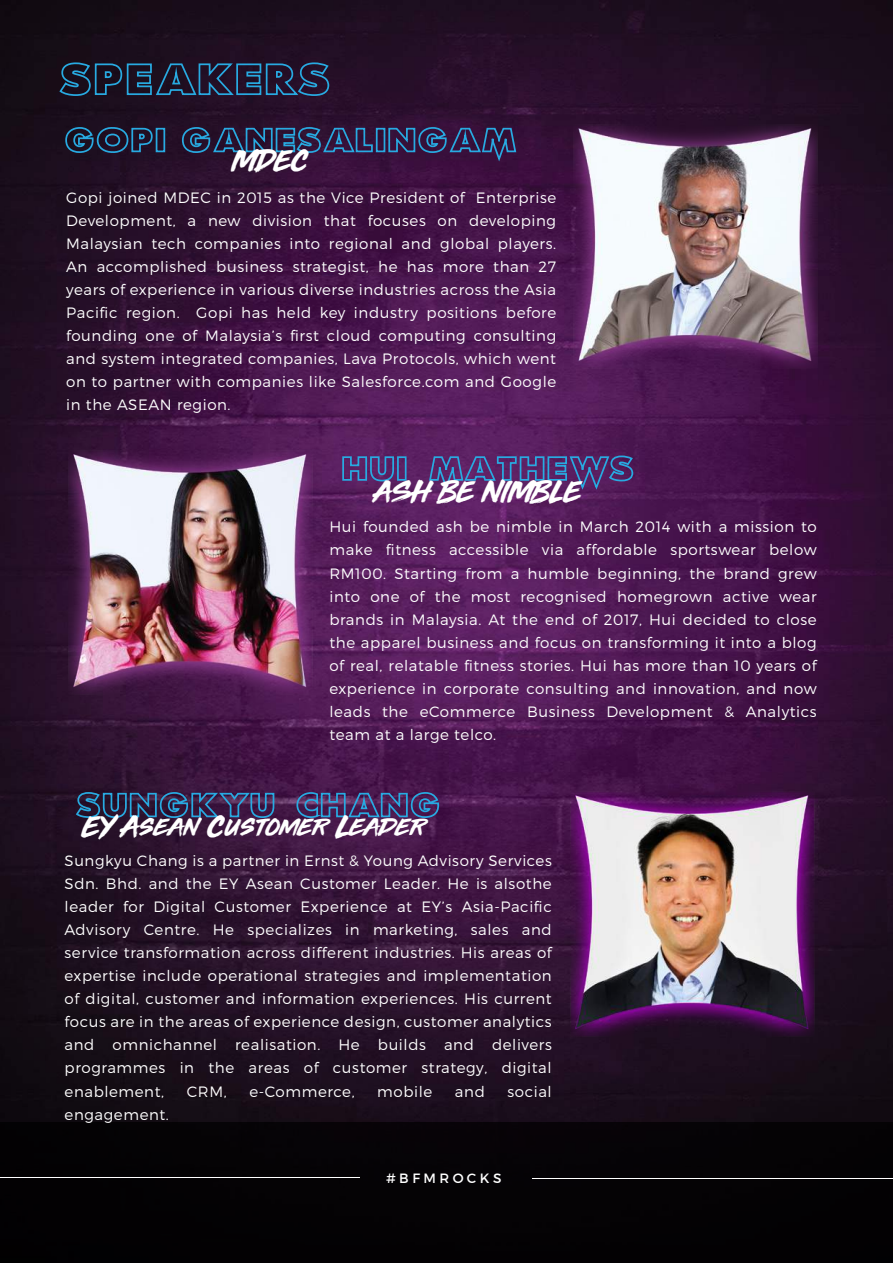
<style>
.page{position:relative;width:893px;height:1263px;background:#fff}
.page>*{position:absolute;margin:0;border:0;box-sizing:border-box;transform-origin:0 0}
.t1{font:28.5px "Third Rail";color:#fff;scale:1.05 1}
.t2{font:300 15px/23.1px "Montserrat";letter-spacing:.04em;color:#fff;text-align:justify}
.t3{font:13.5px "Montserrat";letter-spacing:.26em;color:#fff}
</style>
<div class="page">
<img style="left:0;top:0;width:892px;height:1122px">
<svg style="left:64px;top:126px;width:90px;height:28px;background:#21344f"></svg>
<div style="left:156px;top:128px;width:9px;height:24px;border:2px solid #28aae1"></div>
<svg style="left:181px;top:123px;width:193px;height:31px;background:#2b3458"></svg>
<div style="left:376px;top:128px;width:9px;height:24px;border:2px solid #28aae1"></div>
<svg style="left:387px;top:115px;width:130px;height:53px;background:#342450"></svg>
<svg style="left:58px;top:60px;width:272px;height:37px;background:#212e48"></svg>
<img style="left:556px;top:106px;width:278px;height:278px">
<svg style="left:341px;top:455px;width:54px;height:27px"></svg>
<div style="left:397px;top:456px;width:10px;height:25px;border:2px solid #28aae1"></div>
<svg style="left:428px;top:441px;width:206px;height:56px;background:#533272"></svg>
<img style="left:51px;top:431px;width:278px;height:278px">
<div style="left:0;top:1122px;width:892px;height:141px;background:#040204"></div>
<hr style="left:533px;top:1178px;width:360px;height:1px;background:#fff">
<hr style="left:0;top:1178px;width:360px;height:1px;background:#fff">
<svg style="left:75px;top:791px;width:200px;height:28px;background:#323c63"></svg>
<svg style="left:296px;top:788px;width:144px;height:31px;background:#433d72"></svg>
<img style="left:553px;top:773px;width:279px;height:278px">
<h1 class="t1" style="left:233px;top:148px;width:73px">MDEC</h1>
<p class="t2" style="left:66px;top:186px;width:492px">Gopi joined MDEC in 2015 as the Vice President of Enterprise Development, a new division that focuses on developing Malaysian tech companies into regional and global players.<br>An accomplished business strategist, he has more than 27 years of experience in various diverse industries across the Asia Pacific region. Gopi has held key industry positions before founding one of Malaysia’s first cloud computing consulting and system integrated companies, Lava Protocols, which went on to partner with companies like Salesforce.com and Google in the ASEAN region.</p>
<h1 class="t1" style="left:375px;top:478px;width:198px">ASH BE NIMBLE</h1>
<p class="t2" style="left:329px;top:515px;width:489px">Hui founded ash be nimble in March 2014 with a mission to make fitness accessible via affordable sportswear below RM100. Starting from a humble beginning, the brand grew into one of the most recognised homegrown active wear brands in Malaysia. At the end of 2017, Hui decided to close the apparel business and focus on transforming it into a blog of real, relatable fitness stories. Hui has more than 10 years of experience in corporate consulting and innovation, and now leads the eCommerce Business Development &amp; Analytics team at a large telco.</p>
<h1 class="t1" style="left:82px;top:813px;width:328px">EY Asean Customer Leader</h1>
<p class="t2" style="left:65px;top:849px;width:489px">Sungkyu Chang is a partner in Ernst &amp; Young Advisory Services Sdn. Bhd. and the EY Asean Customer Leader. He is alsothe leader for Digital Customer Experience at EY’s Asia-Pacific Advisory Centre. He specializes in marketing, sales and service transformation across different industries. His areas of expertise include operational strategies and implementation of digital, customer and information experiences. His current focus are in the areas of experience design, customer analytics and omnichannel realisation. He builds and delivers programmes in the areas of customer strategy, digital enablement,</p>
<p class="t2" style="left:187px;top:1079px;width:41px">CRM,</p>
<p class="t2" style="left:249px;top:1079px;width:107px">e-Commerce,</p>
<p class="t2" style="left:377px;top:1079px;width:57px">mobile</p>
<p class="t2" style="left:455px;top:1079px;width:31px">and</p>
<p class="t2" style="left:507px;top:1079px;width:46px">social</p>
<p class="t2" style="left:65px;top:1102px;width:106px">engagement.</p>
<p class="t3" style="left:386px;top:1169px;width:117px">#BFMROCKS</p>
</div>
